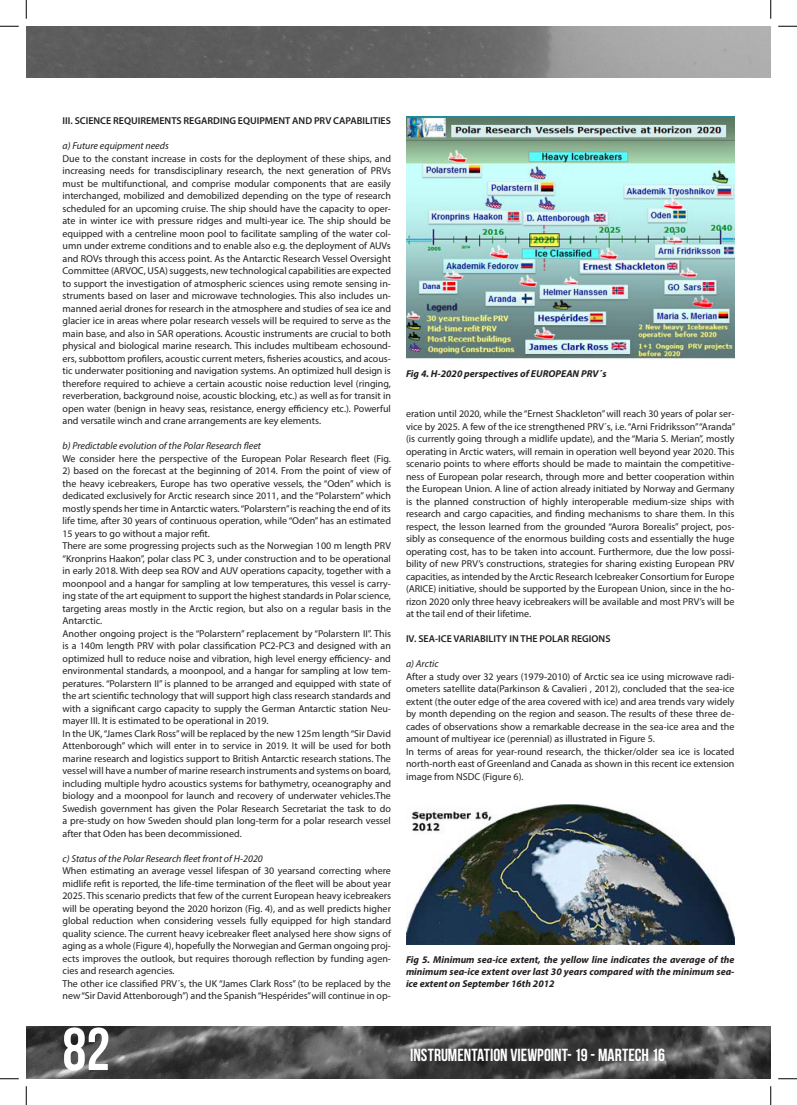
<style>
.page{position:relative;width:797px;height:1105px;background:#fff}
.page>*{position:absolute;margin:0;border:0;box-sizing:border-box;transform-origin:0 0}
.t1{font:700 60px "Bebas Neue";color:#fff}
.t2{font:700 17.5px "Bebas Neue";color:#fff}
.CUERPO_TEXTO{font:10px/12.5px "Myriad Pro";color:#231f20;text-align:justify}
.pie_de_foto{font:italic 700 10px/12px "Myriad Pro";color:#231f20;text-align:justify}
.CUERPO_TEXTO-2{font:italic 10px "Myriad Pro";color:#231f20}
.CUERPO_TEXTO-3{font:600 10px "Myriad Pro";color:#231f20}
</style>
<div class="page">
<img style="left:26px;top:1026px;width:744px;height:53px">
<img style="left:26px;top:26px;width:744px;height:52px">
<img style="left:406px;top:116px;width:328px;height:244px">
<img style="left:406px;top:804px;width:328px;height:140px">
<svg style="left:0;top:25px;width:19px;height:2px"></svg>
<svg style="left:778px;top:25px;width:19px;height:2px"></svg>
<svg style="left:0;top:1078px;width:19px;height:1px"></svg>
<svg style="left:778px;top:1078px;width:19px;height:1px"></svg>
<svg style="left:25px;top:0;width:2px;height:19px"></svg>
<svg style="left:25px;top:1086px;width:2px;height:19px"></svg>
<svg style="left:770px;top:0;width:1px;height:19px"></svg>
<svg style="left:770px;top:1086px;width:1px;height:19px"></svg>
<p class="CUERPO_TEXTO-3" style="left:62px;top:114px;width:330px">III. SCIENCE REQUIREMENTS REGARDING EQUIPMENT AND PRV CAPABILITIES</p>
<p class="CUERPO_TEXTO-2" style="left:62px;top:139px;width:108px">a) Future equipment needs</p>
<p class="CUERPO_TEXTO" style="left:62px;top:152px;width:330px">Due to the constant increase in costs for the deployment of these ships, and increasing needs for transdisciplinary research, the next generation of PRVs must be multifunctional, and comprise modular components that are easily interchanged, mobilized and demobilized depending on the type of research scheduled for an upcoming cruise. The ship should have the capacity to oper&shy;ate in winter ice with pressure ridges and multi-year ice. The ship should be equipped with a centreline moon pool to facilitate sampling of the water col&shy;umn under extreme conditions and to enable also e.g. the deployment of AUVs and ROVs through this access point. As the Antarctic Research Vessel Oversight Committee (ARVOC, USA) suggests, new technological capabilities are expected to support the investigation of atmospheric sciences using remote sensing in&shy;struments based on laser and microwave technologies. This also includes un&shy;manned aerial drones for research in the atmosphere and studies of sea ice and glacier ice in areas where polar research vessels will be required to serve as the main base, and also in SAR operations. Acoustic instruments are crucial to both physical and biological marine research. This includes multibeam echosound&shy;ers, subbottom profilers, acoustic current meters, fisheries acoustics, and acous&shy;tic underwater positioning and navigation systems. An optimized hull design is therefore required to achieve a certain acoustic noise reduction level (ringing, reverberation, background noise, acoustic blocking, etc.) as well as for transit in open water (benign in heavy seas, resistance, energy efficiency etc.). Powerful and versatile winch and crane arrangements are key elements.</p>
<p class="CUERPO_TEXTO-2" style="left:62px;top:439px;width:200px">b) Predictable evolution of the Polar Research fleet</p>
<p class="CUERPO_TEXTO" style="left:62px;top:452px;width:330px">We consider here the perspective of the European Polar Research fleet (Fig.</p>
<p class="CUERPO_TEXTO" style="left:62px;top:464px;width:330px">2) based on the forecast at the beginning of 2014. From the point of view of the heavy icebreakers, Europe has two operative vessels, the “Oden” which is dedicated exclusively for Arctic research since 2011, and the “Polarstern” which mostly spends her time in Antarctic waters. “Polarstern” is reaching the end of its life time, after 30 years of continuous operation, while “Oden” has an estimated 15 years to go without a major refit.</p>
<p class="CUERPO_TEXTO" style="left:62px;top:539px;width:330px">There are some progressing projects such as the Norwegian 100 m length PRV “Kronprins Haakon”, polar class PC 3, under construction and to be operational in early 2018. With deep sea ROV and AUV operations capacity, together with a moonpool and a hangar for sampling at low temperatures, this vessel is carry&shy;ing state of the art equipment to support the highest standards in Polar science, targeting areas mostly in the Arctic region, but also on a regular basis in the Antarctic.</p>
<p class="CUERPO_TEXTO" style="left:62px;top:627px;width:330px">Another ongoing project is the “Polarstern” replacement by “Polarstern II”. This is a 140m length PRV with polar classification PC2-PC3 and designed with an optimized hull to reduce noise and vibration, high level energy efficiency- and environmental standards, a moonpool, and a hangar for sampling at low tem&shy;peratures. “Polarstern II” is planned to be arranged and equipped with state of the art scientific technology that will support high class research standards and with a significant cargo capacity to supply the German Antarctic station Neu&shy;mayer III. It is estimated to be operational in 2019.</p>
<p class="CUERPO_TEXTO" style="left:62px;top:727px;width:330px">In the UK, “James Clark Ross” will be replaced by the new 125m length “Sir David Attenborough” which will enter in to service in 2019. It will be used for both marine research and logistics support to British Antarctic research stations. The vessel will have a number of marine research instruments and systems on board, including multiple hydro acoustics systems for bathymetry, oceanography and biology and a moonpool for launch and recovery of underwater vehicles.The Swedish government has given the Polar Research Secretariat the task to do a pre-study on how Sweden should plan long-term for a polar research vessel after that Oden has been decommissioned.</p>
<p class="CUERPO_TEXTO-2" style="left:62px;top:852px;width:202px">c) Status of the Polar Research fleet front of H-2020</p>
<p class="CUERPO_TEXTO" style="left:62px;top:864px;width:330px">When estimating an average vessel lifespan of 30 yearsand correcting where midlife refit is reported, the life-time termination of the fleet will be about year 2025. This scenario predicts that few of the current European heavy icebreakers will be operating beyond the 2020 horizon (Fig. 4), and as well predicts higher global reduction when considering vessels fully equipped for high standard quality science. The current heavy icebreaker fleet analysed here show signs of aging as a whole (Figure 4), hopefully the Norwegian and German ongoing proj&shy;ects improves the outlook, but requires thorough reflection by funding agen&shy;cies and research agencies.</p>
<p class="CUERPO_TEXTO" style="left:62px;top:977px;width:330px">The other ice classified PRV´s, the UK “James Clark Ross” (to be replaced by the new “Sir David Attenborough”) and the Spanish “Hespérides” will continue in op-</p>
<h1 class="t1" style="left:62px;top:1016px;width:49px">82</h1>
<p class="pie_de_foto" style="left:406px;top:367px;width:202px">Fig 4. H-2020 perspectives of EUROPEAN PRV´s</p>
<p class="CUERPO_TEXTO" style="left:406px;top:407px;width:331px">eration until 2020, while the “Ernest Shackleton” will reach 30 years of polar ser&shy;vice by 2025. A few of the ice strengthened PRV´s, i.e. “Arni Fridriksson” “Aranda” (is currently going through a midlife update), and the “Maria S. Merian”, mostly operating in Arctic waters, will remain in operation well beyond year 2020. This scenario points to where efforts should be made to maintain the competitive&shy;ness of European polar research, through more and better cooperation within the European Union. A line of action already initiated by Norway and Germany is the planned construction of highly interoperable medium-size ships with research and cargo capacities, and finding mechanisms to share them. In this respect, the lesson learned from the grounded “Aurora Borealis” project, pos&shy;sibly as consequence of the enormous building costs and essentially the huge operating cost, has to be taken into account. Furthermore, due the low possi&shy;bility of new PRV’s constructions, strategies for sharing existing European PRV capacities, as intended by the Arctic Research Icebreaker Consortium for Europe (ARICE) initiative, should be supported by the European Union, since in the ho&shy;rizon 2020 only three heavy icebreakers will be available and most PRV’s will be at the tail end of their lifetime.</p>
<p class="CUERPO_TEXTO-3" style="left:406px;top:632px;width:206px">IV. SEA-ICE VARIABILITY IN THE POLAR REGIONS</p>
<p class="CUERPO_TEXTO-2" style="left:406px;top:658px;width:34px">a) Arctic</p>
<p class="CUERPO_TEXTO" style="left:406px;top:670px;width:330px">After a study over 32 years (1979-2010) of Arctic sea ice using microwave radi&shy;ometers satellite data(Parkinson &amp; Cavalieri , 2012), concluded that the sea-ice extent (the outer edge of the area covered with ice) and area trends vary widely by month depending on the region and season. The results of these three de&shy;cades of observations show a remarkable decrease in the sea-ice area and the amount of multiyear ice (perennial) as illustrated in Figure 5.</p>
<p class="CUERPO_TEXTO" style="left:406px;top:745px;width:330px">In terms of areas for year-round research, the thicker/older sea ice is located north-north east of Greenland and Canada as shown in this recent ice extension image from NSDC (Figure 6).</p>
<p class="pie_de_foto" style="left:406px;top:953px;width:330px">Fig 5. Minimum sea-ice extent, the yellow line indicates the average of the minimum sea-ice extent over last 30 years compared with the minimum sea&shy;ice extent on September 16th 2012</p>
<h2 class="t2" style="left:410px;top:1045px;width:256px">INSTRUMENTATION VIEWPOINT- 19 - MARTECH 16</h2>
</div>
